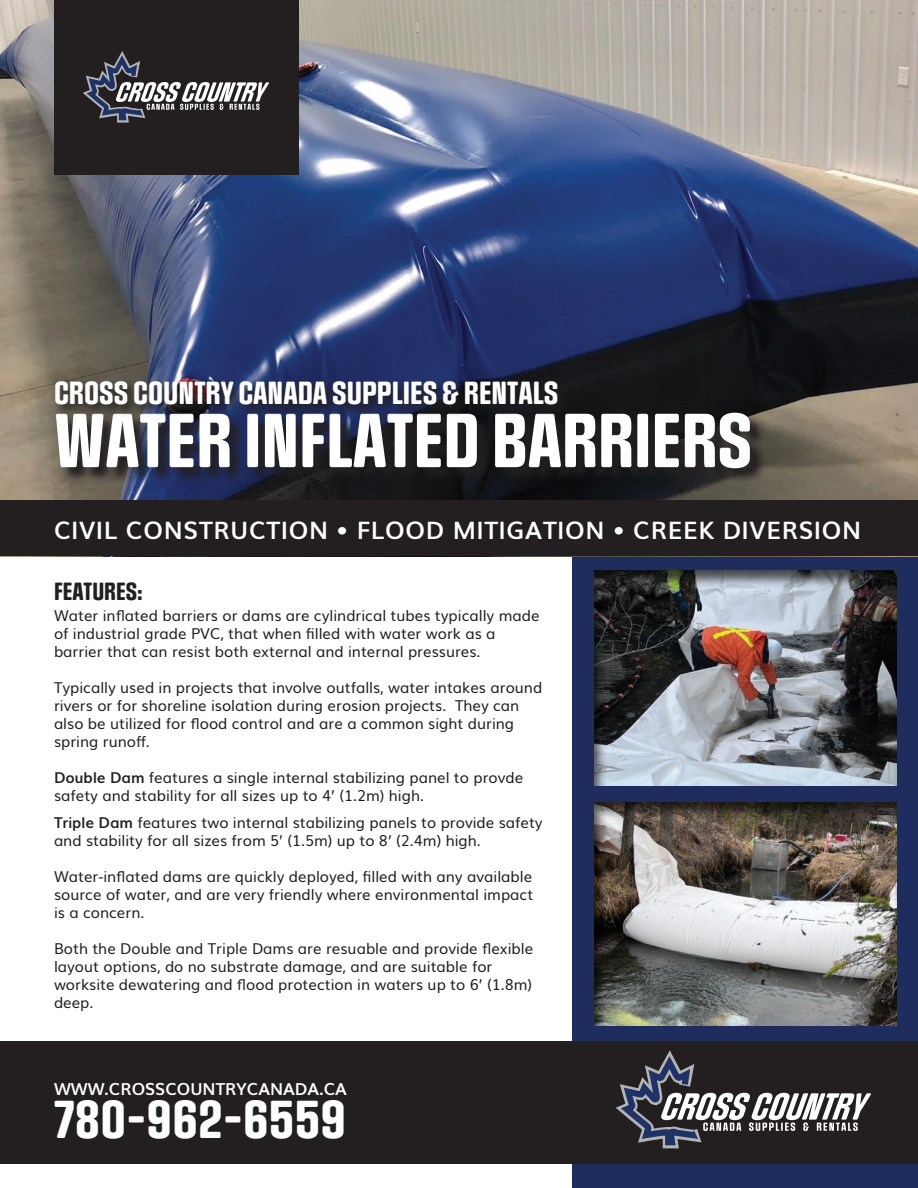
<style>
.page{position:relative;width:918px;height:1188px;background:#fff}
.page>*{position:absolute;margin:0;border:0;box-sizing:border-box;transform-origin:0 0}
.t1{font:64.5px "Social Gothic Soft";color:#fff}
.t2{font:45px "Social Gothic Soft";letter-spacing:.02em;color:#fff}
.t3{font:27px "Social Gothic Soft";color:#fff}
.t4{font:700 24px "Muli";letter-spacing:.03em;color:#fff}
.t5{font:21px "Social Gothic Soft";color:#231f20}
.t6{font:700 16.5px "Muli";color:#fff}
.t7{font:15px/18px "Muli";color:#231f20}
.s1{font-weight:700}
</style>
<div class="page">
<div style="left:572px;top:455px;width:346px;height:733px;background:#1e2d5e"></div>
<img style="left:0;top:0;width:918px;height:500px">
<div style="left:54px;top:0;width:245px;height:175px;background:#231f20"></div>
<div style="left:0;top:1042px;width:918px;height:122px;background:#231f20"></div>
<svg style="left:83px;top:52px;width:186px;height:71px"></svg>
<svg style="left:616px;top:1054px;width:255px;height:95px"></svg>
<svg style="left:56px;top:413px;width:710px;height:72px;background:#24242b"></svg>
<div style="left:0;top:500px;width:918px;height:56px;background:#231f20"></div>
<svg style="left:53px;top:379px;width:518px;height:39px;background:#292b3c"></svg>
<div style="left:592px;top:571px;width:305px;height:216px;background:#231f20;opacity:.75"></div>
<div style="left:592px;top:802px;width:305px;height:225px;background:#231f20;opacity:.75"></div>
<h3 class="t3" style="left:54px;top:376px;width:506px">CROSS COUNTRY CANADA SUPPLIES &amp; RENTALS</h3>
<h1 class="t1" style="left:54px;top:400px;width:700px">WATER INFLATED BARRIERS</h1>
<h3 class="t4" style="left:54px;top:511px;width:809px">CIVIL CONSTRUCTION • FLOOD MITIGATION • CREEK DIVERSION</h3>
<h3 class="t5" style="left:54px;top:578px;width:90px">FEATURES:</h3>
<p class="t7" style="left:54px;top:605px;width:487px">Water inflated barriers or dams are cylindrical tubes typically made of industrial grade PVC, that when filled with water work as a barrier that can resist both external and internal pressures.</p>
<p class="t7" style="left:54px;top:677px;width:490px">Typically used in projects that involve outfalls, water intakes around rivers or for shoreline isolation during erosion projects. They can also be utilized for flood control and are a common sight during spring runoff.</p>
<p class="t7" style="left:54px;top:767px;width:471px"><span class="s1">Double Dam</span> features a single internal stabilizing panel to provde safety and stability for all sizes up to 4’ (1.2m) high.</p>
<p class="t7" style="left:54px;top:812px;width:490px"><span class="s1">Triple Dam</span> features two internal stabilizing panels to provide safety and stability for all sizes from 5’ (1.5m) up to 8’ (2.4m) high.</p>
<p class="t7" style="left:54px;top:866px;width:481px;text-align:justify">Water-inflated dams are quickly deployed, filled with any available source of water, and are very friendly where environmental impact is a concern.</p>
<p class="t7" style="left:54px;top:938px;width:481px">Both the Double and Triple Dams are resuable and provide flexible layout options, do no substrate damage, and are suitable for worksite dewatering and flood protection in waters up to 6’ (1.8m) deep.</p>
<p class="t6" style="left:54px;top:1076px;width:295px">WWW.CROSSCOUNTRYCANADA.CA</p>
<h2 class="t2" style="left:54px;top:1091px;width:293px">780-962-6559</h2>
</div>
